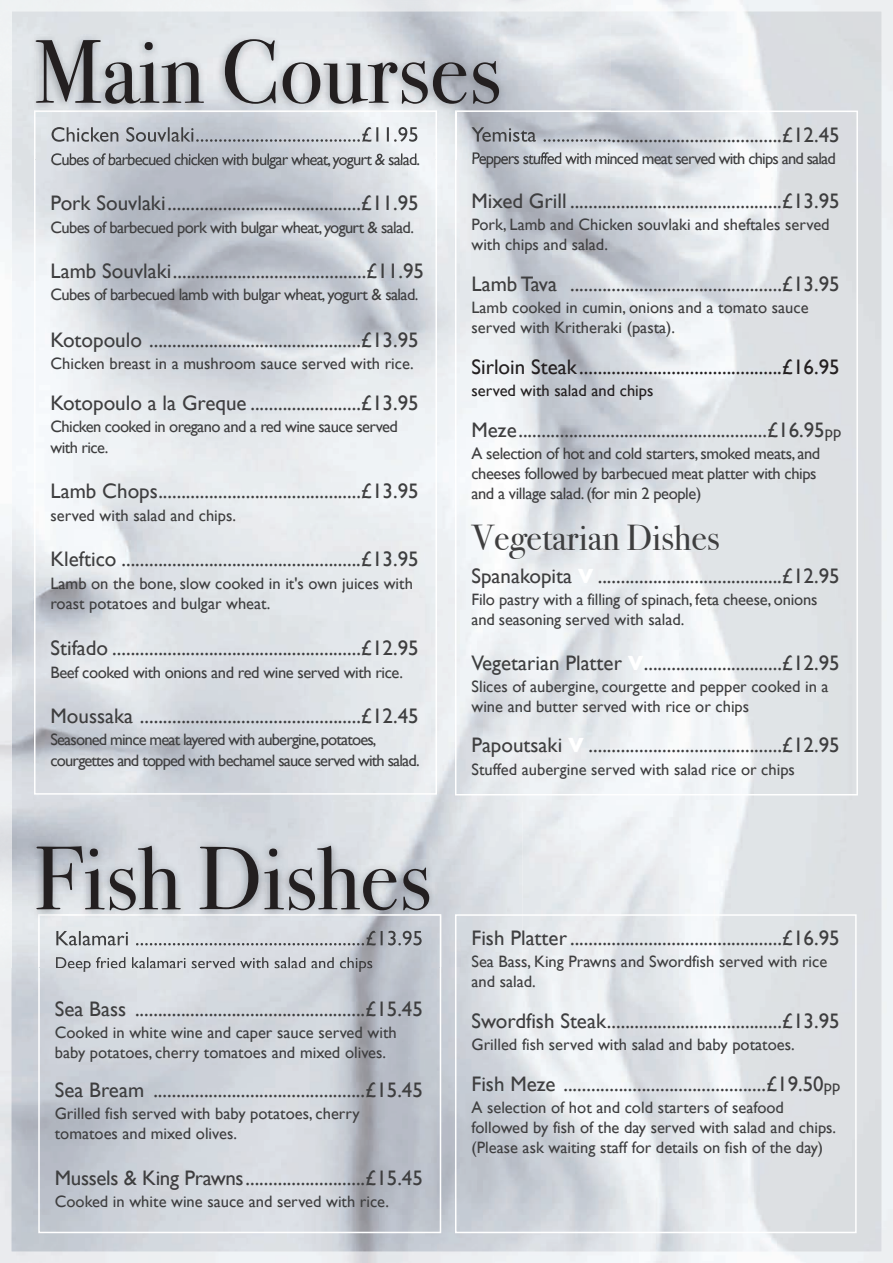
<style>
.page{position:relative;width:893px;height:1263px;background:#fff}
.page>*{position:absolute;margin:0;border:0;box-sizing:border-box;transform-origin:0 0}
.t1{font:90px "Bodoni Svty Two ITCTT Book";color:#231f20}
.t2{font:36px "Bodoni Svty Two ITCTT Book";color:#3e3e3f}
.t3{font:21px "Gill Sans";color:#3e3e3f}
.t4{font:21px "Gill Sans";color:#231f20}
.t5{font:16.5px/19.8px "Gill Sans";color:#3e3e3f}
.t6{font:16.5px/20.9px "Gill Sans";letter-spacing:-.05em;color:#3e3e3f}
.t7{font:16.5px/19.8px "Gill Sans";letter-spacing:-.025em;color:#3e3e3f}
.t8{font:16.5px/20.9px "Gill Sans";letter-spacing:-.035em;color:#3e3e3f}
.t9{font:16.5px "Gill Sans";letter-spacing:-.04em;color:#3e3e3f}
.t10{font:16.5px "Gill Sans";color:#231f20}
.s1{font-size:16.5px}
.s2{font-weight:700;color:#fff}
</style>
<div class="page">
<img style="left:0;top:0;width:893px;height:1263px">
<div style="left:455px;top:111px;width:403px;height:684px;border:2px solid #fff"></div>
<div style="left:38px;top:914px;width:403px;height:319px;border:2px solid #fff"></div>
<img style="left:0;top:802px;width:522px;height:165px">
<img style="left:38px;top:914px;width:403px;height:53px">
<img style="left:56px;top:931px;width:92px;height:14px">
<img style="left:56px;top:957px;width:89px;height:10px">
<img style="left:0;top:0;width:611px;height:159px">
<img style="left:34px;top:111px;width:403px;height:48px">
<img style="left:52px;top:127px;width:126px;height:15px">
<img style="left:51px;top:153px;width:71px;height:6px">
<img style="left:471px;top:127px;width:89px;height:15px">
<img style="left:473px;top:152px;width:61px;height:7px">
<div style="left:455px;top:914px;width:402px;height:319px;border:2px solid #fff"></div>
<h1 class="t1" style="left:34px;top:18px;width:469px">Main Courses</h1>
<p class="t6" style="left:51px;top:149px;width:371px">Cubes of barbecued chicken with bulgar wheat, yogurt &amp; salad.</p>
<p class="t3" style="left:51px;top:191px;width:370px">Pork Souvlaki..........................................£11.95</p>
<p class="t9" style="left:51px;top:218px;width:365px">Cubes of barbecued pork with bulgar wheat, yogurt &amp; salad.</p>
<p class="t3" style="left:51px;top:259px;width:375px">Lamb Souvlaki..........................................£11.95</p>
<p class="t8" style="left:51px;top:284px;width:369px">Cubes of barbecued lamb with bulgar wheat, yogurt &amp; salad.</p>
<p class="t3" style="left:51px;top:328px;width:370px">Kotopoulo ..............................................£13.95</p>
<p class="t5" style="left:51px;top:353px;width:365px">Chicken breast in a mushroom sauce served with rice.</p>
<p class="t3" style="left:51px;top:391px;width:370px">Kotopoulo a la Greque ........................£13.95</p>
<p class="t8" style="left:51px;top:416px;width:349px">Chicken cooked in oregano and a red wine sauce served with rice.</p>
<p class="t3" style="left:51px;top:479px;width:370px">Lamb Chops............................................£13.95</p>
<p class="t5" style="left:51px;top:506px;width:187px">served with salad and chips.</p>
<p class="t3" style="left:51px;top:547px;width:370px">Kleftico ....................................................£13.95</p>
<p class="t5" style="left:51px;top:572px;width:364px;line-height:20.9px">Lamb on the bone, slow cooked in it's own juices with roast potatoes and bulgar wheat.</p>
<p class="t3" style="left:51px;top:635px;width:370px">Stifado ......................................................£12.95</p>
<p class="t7" style="left:51px;top:662px;width:354px">Beef cooked with onions and red wine served with rice.</p>
<p class="t3" style="left:51px;top:704px;width:370px">Moussaka ................................................£12.45</p>
<p class="t6" style="left:51px;top:729px;width:371px">Seasoned mince meat layered with aubergine, potatoes, courgettes and topped with bechamel sauce served with salad.</p>
<h1 class="t1" style="left:34px;top:825px;width:399px">Fish Dishes</h1>
<p class="t3" style="left:55px;top:996px;width:370px">Sea Bass ..................................................£15.45</p>
<p class="t5" style="left:55px;top:1021px;width:343px;line-height:20.9px">Cooked in white wine and caper sauce served with baby potatoes, cherry tomatoes and mixed olives.</p>
<p class="t3" style="left:55px;top:1077px;width:370px">Sea Bream ..............................................£15.45</p>
<p class="t5" style="left:55px;top:1102px;width:306px;line-height:20.9px">Grilled fish served with baby potatoes, cherry tomatoes and mixed olives.</p>
<p class="t3" style="left:55px;top:1165px;width:370px">Mussels &amp; King Prawns..........................£15.45</p>
<p class="t5" style="left:55px;top:1191px;width:336px">Cooked in white wine sauce and served with rice.</p>
<p class="t3" style="left:471px;top:122px;width:370px">Yemista ....................................................£12.45</p>
<p class="t6" style="left:471px;top:148px;width:366px">Peppers stuffed with minced meat served with chips and salad</p>
<p class="t3" style="left:471px;top:189px;width:370px">Mixed Grill ..............................................£13.95</p>
<p class="t5" style="left:471px;top:215px;width:360px">Pork, Lamb and Chicken souvlaki and sheftales served with chips and salad.</p>
<p class="t3" style="left:471px;top:272px;width:370px">Lamb Tava ..............................................£13.95</p>
<p class="t5" style="left:471px;top:297px;width:339px">Lamb cooked in cumin, onions and a tomato sauce served with Kritheraki (pasta).</p>
<p class="t4" style="left:471px;top:355px;width:370px">Sirloin Steak ............................................£16.95</p>
<p class="t10" style="left:471px;top:381px;width:183px">served with salad and chips</p>
<p class="t3" style="left:471px;top:418px;width:371px">Meze......................................................£16.95<span class="s1">pp</span></p>
<p class="t7" style="left:471px;top:443px;width:350px">A selection of hot and cold starters, smoked meats, and cheeses followed by barbecued meat platter with chips and a village salad. (for min 2 people)</p>
<h2 class="t2" style="left:471px;top:517px;width:250px">Vegetarian Dishes</h2>
<p class="t3" style="left:471px;top:564px;width:370px">Spanakopita <span class="s2">V</span> ........................................£12.95</p>
<p class="t5" style="left:471px;top:590px;width:348px">Filo pastry with a filling of spinach, feta cheese, onions and seasoning served with salad.</p>
<p class="t3" style="left:471px;top:650px;width:370px">Vegetarian Platter <span class="s2">V</span>..............................£12.95</p>
<p class="t5" style="left:471px;top:676px;width:359px">Slices of aubergine, courgette and pepper cooked in a wine and butter served with rice or chips</p>
<p class="t3" style="left:471px;top:733px;width:370px">Papoutsaki <span class="s2">V</span> ..........................................£12.95</p>
<p class="t5" style="left:471px;top:759px;width:325px">Stuffed aubergine served with salad rice or chips</p>
<p class="t3" style="left:471px;top:926px;width:370px">Fish Platter ..............................................£16.95</p>
<p class="t5" style="left:471px;top:952px;width:357px">Sea Bass, King Prawns and Swordfish served with rice and salad.</p>
<p class="t3" style="left:471px;top:1009px;width:370px">Swordfish Steak......................................£13.95</p>
<p class="t5" style="left:471px;top:1035px;width:325px">Grilled fish served with salad and baby potatoes.</p>
<p class="t3" style="left:471px;top:1072px;width:370px">Fish Meze ............................................£19.50<span class="s1">pp</span></p>
<p class="t5" style="left:471px;top:1098px;width:366px">A selection of hot and cold starters of seafood followed by fish of the day served with salad and chips. (Please ask waiting staff for details on fish of the day)</p>
</div>
